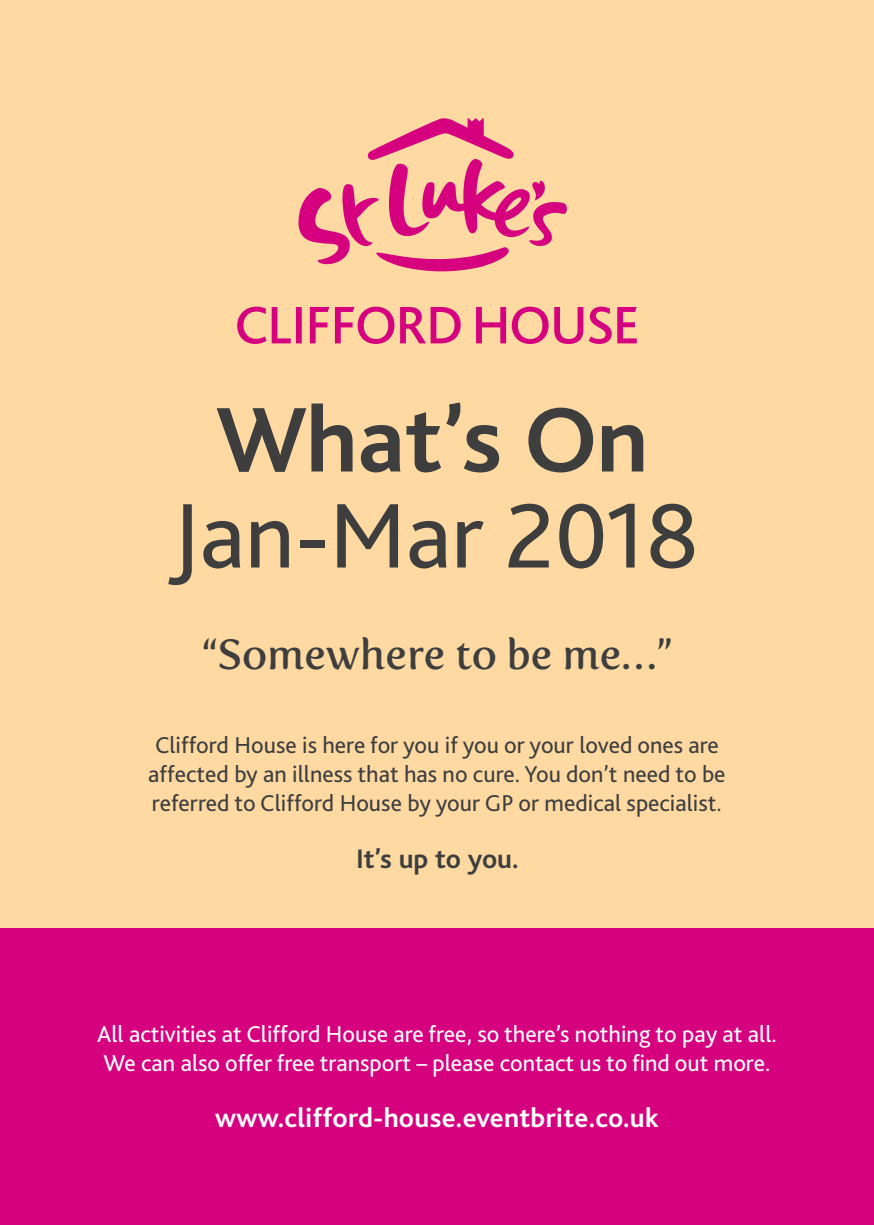
<style>
.page{position:relative;width:874px;height:1225px;background:#fff}
.page>*{position:absolute;margin:0;border:0;box-sizing:border-box;transform-origin:0 0}
.t1{font:96px "Bliss";color:#3e3e3f}
.t2{font:700 96px "Bliss";color:#3e3e3f}
.t3{font:42px "Fertigo Pro";color:#3e3e3f}
.t4{font:700 28px "Bliss";letter-spacing:.01em;color:#fff}
.t5{font:700 28px "Bliss";color:#3e3e3f}
.t6{font:24px/28.8px "Bliss";color:#3e3e3f}
.t7{font:24px/28.8px "Bliss";color:#fff}
</style>
<div class="page">
<div style="left:0;top:0;width:873px;height:1225px;background:#fedaa2"></div>
<svg style="left:237px;top:307px;width:399px;height:37px"></svg>
<svg style="left:298px;top:118px;width:269px;height:154px"></svg>
<div style="left:0;top:928px;width:873px;height:297px;background:#d6017f"></div>
<h1 class="t2" style="left:216px;top:390px;width:434px">What’s On</h1>
<h1 class="t1" style="left:171px;top:476px;width:529px">Jan-Mar 2018</h1>
<h2 class="t3" style="left:202px;top:630px;width:471px">“Somewhere to be me…”</h2>
<p class="t6" style="left:148px;top:731px;width:578px">Clifford House is here for you if you or your loved ones are affected by an illness that has no cure. You don’t need to be referred to Clifford House by your GP or medical specialist.</p>
<p class="t5" style="left:356px;top:844px;width:164px">It’s up to you.</p>
<p class="t7" style="left:97px;top:1019px;width:681px">All activities at Clifford House are free, so there’s nothing to pay at all.<br>We can also offer free transport – please contact us to find out more.</p>
<p class="t4" style="left:215px;top:1103px;width:445px">www.clifford-house.eventbrite.co.uk</p>
</div>
